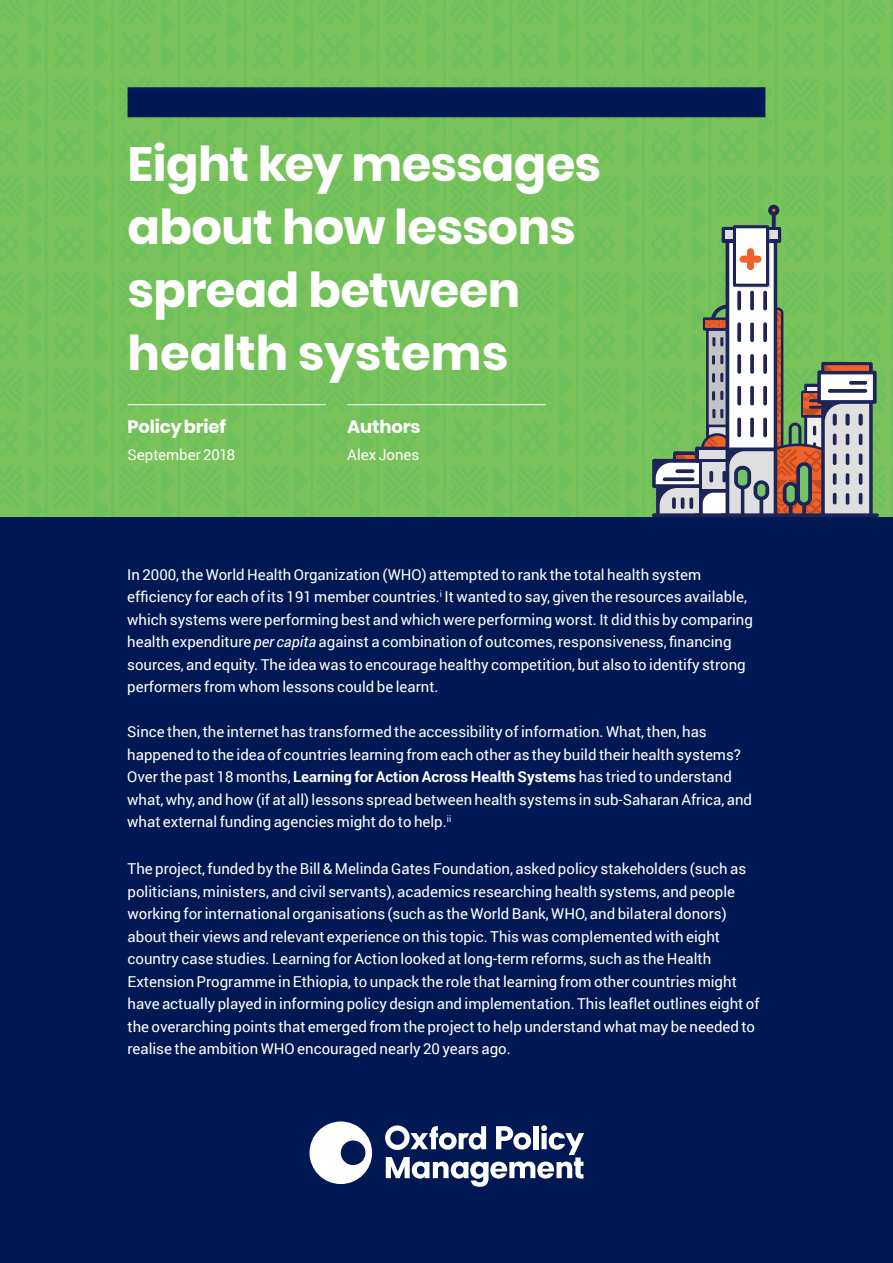
<style>
.page{position:relative;width:893px;height:1263px;background:#fff}
.page>*{position:absolute;margin:0;border:0;box-sizing:border-box;transform-origin:0 0}
.t1{font:700 48px/63px "Poppins";letter-spacing:-.015em;color:#fff}
.t2{font:700 18px "Poppins";letter-spacing:-.01em;color:#fff}
.t3{font:15px/22.5px "Roboto";color:#fff}
.s1{font-style:italic}
.s2{font-weight:700}
</style>
<div class="page">
<img style="left:0;top:0;width:893px;height:517px">
<div style="left:0;top:517px;width:893px;height:746px;background:#001954"></div>
<svg style="left:309px;top:1121px;width:63px;height:63px"></svg>
<svg style="left:385px;top:1125px;width:199px;height:62px"></svg>
<div style="left:128px;top:87px;width:637px;height:30px;background:#001954"></div>
<hr style="left:347px;top:404px;width:199px;height:1px;background:#fff">
<hr style="left:128px;top:404px;width:198px;height:1px;background:#fff">
<svg style="left:772px;top:216px;width:4px;height:11px"></svg>
<div style="left:770px;top:207px;width:7px;height:7px;background:#eb5e27;border-radius:50%"></div>
<div style="left:768px;top:205px;width:11px;height:11px;border:4px solid #1d2558;border-radius:50%"></div>
<svg style="left:720px;top:227px;width:159px;height:290px;background:#64a35a"></svg>
<div style="left:821px;top:374px;width:52px;height:26px;background:#fff"></div>
<svg style="left:652px;top:231px;width:218px;height:286px;background:#8eac83"></svg>
<div style="left:734px;top:227px;width:34px;height:58px;background:#fff"></div>
<div style="left:733px;top:225px;width:36px;height:62px;border:3px solid #1d2558"></div>
<div style="left:747px;top:248px;width:7px;height:22px;background:#f26129;border-radius:4px"></div>
<div style="left:740px;top:256px;width:21px;height:7px;background:#f26129;border-radius:4px"></div>
<h1 class="t1" style="left:128px;top:133px;width:475px">Eight key messages about how lessons spread between health systems</h1>
<p class="t2" style="left:128px;top:416px;width:100px">Policy brief</p>
<p class="t3" style="left:128px;top:443px;width:109px">September 2018</p>
<p class="t2" style="left:347px;top:416px;width:75px">Authors</p>
<p class="t3" style="left:347px;top:443px;width:74px">Alex Jones</p>
<p class="t3" style="left:127px;top:562px;width:627px">In 2000, the World Health Organization (WHO) attempted to rank the total health system efficiency for each of its 191 member countries.<sup>i</sup> It wanted to say, given the resources available, which systems were performing best and which were performing worst. It did this by comparing health expenditure <span class="s1">per capita</span> against a combination of outcomes, responsiveness, financing sources, and equity. The idea was to encourage healthy competition, but also to identify strong performers from whom lessons could be learnt.</p>
<p class="t3" style="left:127px;top:720px;width:626px">Since then, the internet has transformed the accessibility of information. What, then, has happened to the idea of countries learning from each other as they build their health systems?<br>Over the past 18 months, <span class="s2">Learning for Action Across Health Systems</span> has tried to understand what, why, and how (if at all) lessons spread between health systems in sub-Saharan Africa, and what external funding agencies might do to help.<sup>ii</sup></p>
<p class="t3" style="left:128px;top:857px;width:633px">The project, funded by the Bill &amp; Melinda Gates Foundation, asked policy stakeholders (such as politicians, ministers, and civil servants), academics researching health systems, and people working for international organisations (such as the World Bank, WHO, and bilateral donors) about their views and relevant experience on this topic. This was complemented with eight country case studies. Learning for Action looked at long-term reforms, such as the Health Extension Programme in Ethiopia, to unpack the role that learning from other countries might have actually played in informing policy design and implementation. This leaflet outlines eight of the overarching points that emerged from the project to help understand what may be needed to realise the ambition WHO encouraged nearly 20 years ago.</p>
</div>
